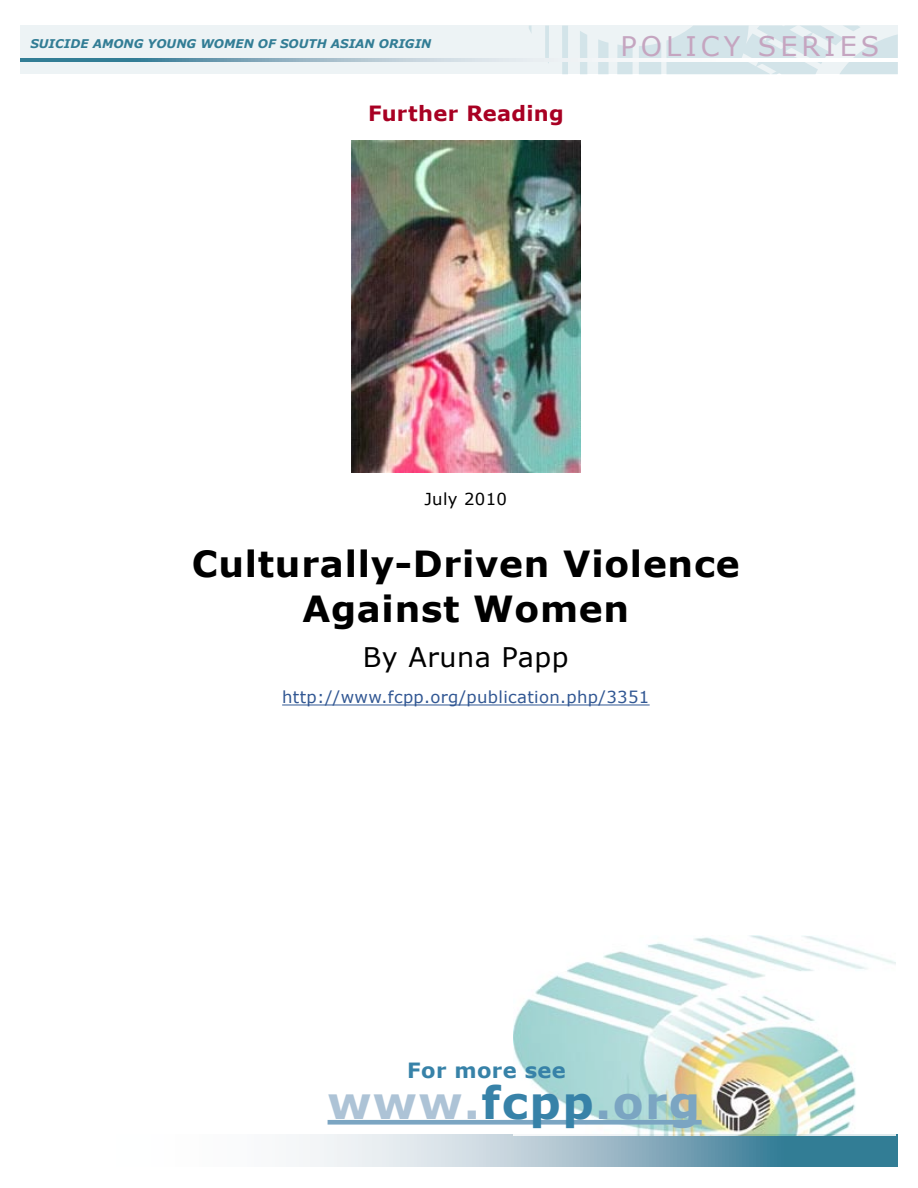
<style>
.page{position:relative;width:918px;height:1188px;background:#fff}
.page>*{position:absolute;margin:0;border:0;box-sizing:border-box;transform-origin:0 0}
.t1{font:700 45px "Verdana";letter-spacing:.03em;color:#adc3d6}
.t2{font:700 36px/45px "Verdana";letter-spacing:.02em;color:#000;text-align:center}
.t3{font:27px "Verdana";letter-spacing:.15em;color:#c5a5c0}
.t4{font:27px "Verdana";letter-spacing:.02em;color:#000}
.t5{font:700 21px "Verdana";letter-spacing:.015em;color:#a80023}
.t6{font:700 21px "Verdana";letter-spacing:.02em;color:#3782a8}
.t7{font:16.5px "Verdana";letter-spacing:.02em;color:#315793}
.t8{font:16.5px "Verdana";letter-spacing:.02em;color:#000}
.t9{font:italic 700 12px "Verdana";color:#327d95}
.s1{color:#3782a8}
.s2{color:#7ba5c2}
</style>
<div class="page">
<div style="left:20px;top:26px;width:878px;height:48px;background:#edf3f5"></div>
<svg style="left:529px;top:26px;width:369px;height:48px"></svg>
<svg style="left:20px;top:59px;width:878px;height:3px"></svg>
<svg style="left:299px;top:1134px;width:599px;height:32px;background:#97b8c6"></svg>
<img style="left:513px;top:936px;width:382px;height:200px">
<div style="left:328px;top:1120px;width:374px;height:5px;background:#7ba5c2"></div>
<img style="left:351px;top:140px;width:229px;height:332px">
<hr style="left:282px;top:705px;width:368px;height:1px;background:#315793">
<p class="t9" style="left:30px;top:36px;width:403px">SUICIDE AMONG YOUNG WOMEN OF SOUTH ASIAN ORIGIN</p>
<h3 class="t3" style="left:621px;top:29px;width:260px">POLICY SERIES</h3>
<h3 class="t5" style="left:368px;top:100px;width:197px">Further Reading</h3>
<h3 class="t8" style="left:424px;top:489px;width:84px">July 2010</h3>
<h2 class="t2" style="left:192px;top:541px;width:550px">Culturally-Driven Violence<br>Against Women</h2>
<h3 class="t4" style="left:363px;top:640px;width:207px">By Aruna Papp</h3>
<h3 class="t7" style="left:282px;top:687px;width:369px">http://www.fcpp.org/publication.php/3351</h3>
<h3 class="t6" style="left:407px;top:1057px;width:160px">For more see</h3>
<h1 class="t1" style="left:328px;top:1074px;width:374px">www.<span class="s1">fcpp</span><span class="s2">.org</span></h1>
</div>
